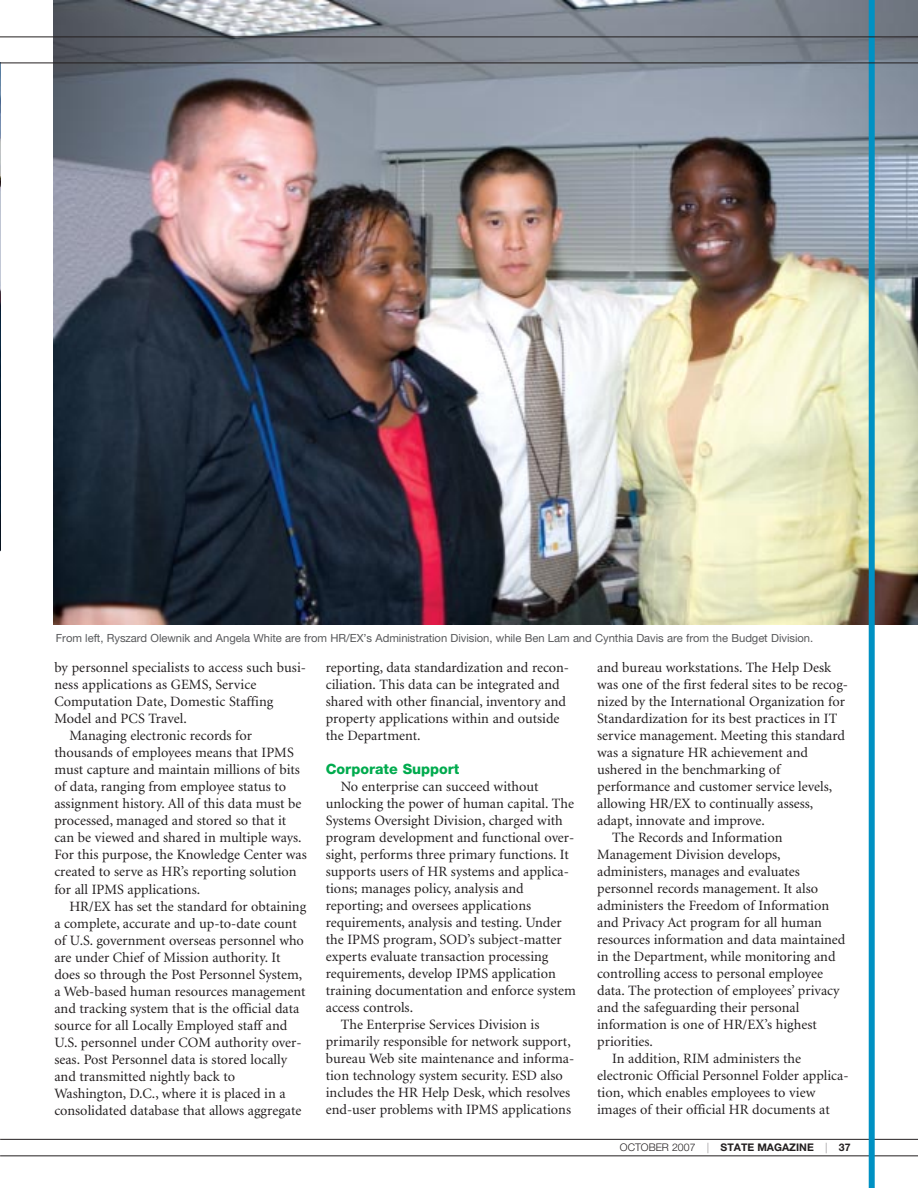
<style>
.page{position:relative;width:918px;height:1188px;background:#fff}
.page>*{position:absolute;margin:0;border:0;box-sizing:border-box;transform-origin:0 0}
.t1{font:14.25px/17px "Minion";color:#231f20}
.t2{font:800 14.25px "Helvetica Neue LT Pro";color:#00ab4e}
.t3{font:11.25px "Helvetica Neue LT Pro";letter-spacing:-.005em;color:#58595b}
.t4{font:700 10.5px "Helvetica Neue LT Pro";color:#231f20}
.s1{font-weight:300}
</style>
<div class="page">
<img style="left:0;top:64px;width:1px;height:484px">
<img style="left:54px;top:0;width:864px;height:624px">
<hr style="left:0;top:1156px;width:918px;height:1px;background:#231f20">
<hr style="left:0;top:1139px;width:918px;height:1px;background:#231f20">
<div style="left:869px;top:0;width:6px;height:1188px;background:#0091c3"></div>
<hr style="left:0;top:37px;width:918px;height:1px;background:#231f20">
<hr style="left:0;top:63px;width:918px;height:1px;background:#231f20">
<p class="t3" style="left:56px;top:634px;width:759px">From left, Ryszard Olewnik and Angela White are from HR/EX’s Administration Division, while Ben Lam and Cynthia Davis are from the Budget Division.</p>
<p class="t1" style="left:54px;top:660px;width:253px">by personnel specialists to access such busi-</p>
<p class="t1" style="left:54px;top:677px;width:203px">ness applications as GEMS, Service</p>
<p class="t1" style="left:54px;top:694px;width:220px">Computation Date, Domestic Staffing</p>
<p class="t1" style="left:54px;top:711px;width:134px">Model and PCS Travel.</p>
<p class="t1" style="left:69px;top:728px;width:184px">Managing electronic records for</p>
<p class="t1" style="left:54px;top:746px;width:241px">thousands of employees means that IPMS</p>
<p class="t1" style="left:54px;top:763px;width:247px">must capture and maintain millions of bits</p>
<p class="t1" style="left:54px;top:780px;width:233px">of data, ranging from employee status to</p>
<p class="t1" style="left:54px;top:797px;width:249px">assignment history. All of this data must be</p>
<p class="t1" style="left:54px;top:814px;width:233px">processed, managed and stored so that it</p>
<p class="t1" style="left:54px;top:831px;width:249px">can be viewed and shared in multiple ways.</p>
<p class="t1" style="left:54px;top:848px;width:254px">For this purpose, the Knowledge Center was</p>
<p class="t1" style="left:54px;top:865px;width:244px">created to serve as HR’s reporting solution</p>
<p class="t1" style="left:54px;top:882px;width:147px">for all IPMS applications.</p>
<p class="t1" style="left:69px;top:899px;width:238px">HR/EX has set the standard for obtaining</p>
<p class="t1" style="left:54px;top:916px;width:244px">a complete, accurate and up-to-date count</p>
<p class="t1" style="left:54px;top:933px;width:251px">of U.S. government overseas personnel who</p>
<p class="t1" style="left:54px;top:950px;width:228px">are under Chief of Mission authority. It</p>
<p class="t1" style="left:54px;top:967px;width:249px">does so through the Post Personnel System,</p>
<p class="t1" style="left:54px;top:984px;width:253px">a Web-based human resources management</p>
<p class="t1" style="left:54px;top:1001px;width:247px">and tracking system that is the official data</p>
<p class="t1" style="left:54px;top:1018px;width:235px">source for all Locally Employed staff and</p>
<p class="t1" style="left:54px;top:1035px;width:249px">U.S. personnel under COM authority over-</p>
<p class="t1" style="left:54px;top:1052px;width:234px">seas. Post Personnel data is stored locally</p>
<p class="t1" style="left:54px;top:1069px;width:182px">and transmitted nightly back to</p>
<p class="t1" style="left:54px;top:1086px;width:233px">Washington, D.C., where it is placed in a</p>
<p class="t1" style="left:54px;top:1103px;width:248px">consolidated database that allows aggregate</p>
<p class="t1" style="left:326px;top:660px;width:245px">reporting, data standardization and recon&shy;ciliation. This data can be integrated and shared with other financial, inventory and property applications within and outside the Department.</p>
<p class="t2" style="left:326px;top:760px;width:135px">Corporate Support</p>
<p class="t1" style="left:341px;top:779px;width:199px">No enterprise can succeed without</p>
<p class="t1" style="left:326px;top:796px;width:250px">unlocking the power of human capital. The</p>
<p class="t1" style="left:326px;top:813px;width:239px">Systems Oversight Division, charged with</p>
<p class="t1" style="left:326px;top:830px;width:250px">program development and functional over-</p>
<p class="t1" style="left:326px;top:847px;width:245px">sight, performs three primary functions. It</p>
<p class="t1" style="left:326px;top:864px;width:245px">supports users of HR systems and applica-</p>
<p class="t1" style="left:326px;top:881px;width:199px">tions; manages policy, analysis and</p>
<p class="t1" style="left:326px;top:898px;width:207px">reporting; and oversees applications</p>
<p class="t1" style="left:326px;top:915px;width:237px">requirements, analysis and testing. Under</p>
<p class="t1" style="left:326px;top:932px;width:237px">the IPMS program, SOD’s subject-matter</p>
<p class="t1" style="left:326px;top:949px;width:224px">experts evaluate transaction processing</p>
<p class="t1" style="left:326px;top:966px;width:232px">requirements, develop IPMS application</p>
<p class="t1" style="left:326px;top:983px;width:251px">training documentation and enforce system</p>
<p class="t1" style="left:326px;top:1000px;width:89px">access controls.</p>
<p class="t1" style="left:341px;top:1017px;width:200px">The Enterprise Services Division is</p>
<p class="t1" style="left:326px;top:1034px;width:247px">primarily responsible for network support,</p>
<p class="t1" style="left:326px;top:1051px;width:250px">bureau Web site maintenance and informa-</p>
<p class="t1" style="left:326px;top:1068px;width:238px">tion technology system security. ESD also</p>
<p class="t1" style="left:326px;top:1085px;width:246px">includes the HR Help Desk, which resolves</p>
<p class="t1" style="left:326px;top:1102px;width:247px">end-user problems with IPMS applications</p>
<p class="t1" style="left:597px;top:660px;width:236px">and bureau workstations. The Help Desk</p>
<p class="t1" style="left:597px;top:677px;width:252px">was one of the first federal sites to be recog-</p>
<p class="t1" style="left:597px;top:694px;width:249px">nized by the International Organization for</p>
<p class="t1" style="left:597px;top:711px;width:242px">Standardization for its best practices in IT</p>
<p class="t1" style="left:597px;top:728px;width:249px">service management. Meeting this standard</p>
<p class="t1" style="left:597px;top:745px;width:212px">was a signature HR achievement and</p>
<p class="t1" style="left:597px;top:762px;width:185px">ushered in the benchmarking of</p>
<p class="t1" style="left:597px;top:779px;width:237px">performance and customer service levels,</p>
<p class="t1" style="left:597px;top:796px;width:218px">allowing HR/EX to continually assess,</p>
<p class="t1" style="left:597px;top:813px;width:169px">adapt, innovate and improve.</p>
<p class="t1" style="left:612px;top:830px;width:172px">The Records and Information</p>
<p class="t1" style="left:597px;top:847px;width:185px">Management Division develops,</p>
<p class="t1" style="left:597px;top:864px;width:204px">administers, manages and evaluates</p>
<p class="t1" style="left:597px;top:881px;width:222px">personnel records management. It also</p>
<p class="t1" style="left:597px;top:898px;width:234px">administers the Freedom of Information</p>
<p class="t1" style="left:597px;top:915px;width:226px">and Privacy Act program for all human</p>
<p class="t1" style="left:597px;top:932px;width:250px">resources information and data maintained</p>
<p class="t1" style="left:597px;top:949px;width:240px">in the Department, while monitoring and</p>
<p class="t1" style="left:597px;top:966px;width:227px">controlling access to personal employee</p>
<p class="t1" style="left:597px;top:983px;width:244px">data. The protection of employees’ privacy</p>
<p class="t1" style="left:597px;top:1000px;width:204px">and the safeguarding their personal</p>
<p class="t1" style="left:597px;top:1017px;width:221px">information is one of HR/EX’s highest</p>
<p class="t1" style="left:597px;top:1034px;width:57px">priorities.</p>
<p class="t1" style="left:612px;top:1051px;width:191px">In addition, RIM administers the</p>
<p class="t1" style="left:597px;top:1068px;width:253px">electronic Official Personnel Folder applica-</p>
<p class="t1" style="left:597px;top:1085px;width:220px">tion, which enables employees to view</p>
<p class="t1" style="left:597px;top:1102px;width:234px">images of their official HR documents at</p>
<p class="t4" style="left:620px;top:1144px;width:232px"><span class="s1">OCTOBER 2007 |</span> STATE MAGAZINE <span class="s1">|</span> 37</p>
</div>
